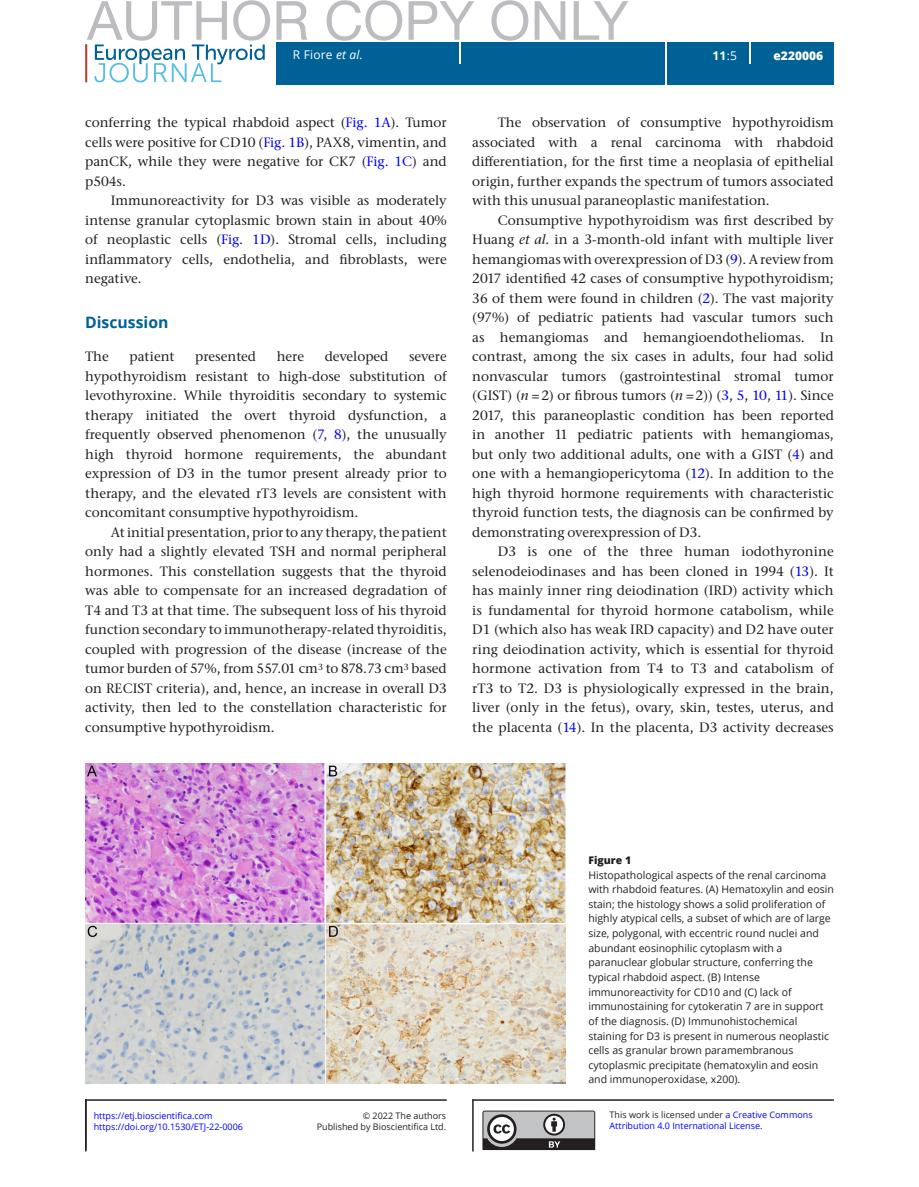
<style>
.page{position:relative;width:919px;height:1187px;background:#fff}
.page>*{position:absolute;margin:0;border:0;box-sizing:border-box;transform-origin:0 0}
.t1{font:54px "Helvetica Neue LT Pro";color:#bcbdc0}
.t2{font:700 15.75px "Open Sans";color:#006196}
.TXI{font:500 13.5px/19.5px "Stone Serif ITC Pro";color:#231f20;text-align:justify}
.TXT{font:500 13.5px/19.5px "Stone Serif ITC Pro";color:#231f20;text-align:justify}
.t3{font:12px "Open Sans";letter-spacing:.015em;color:#fff}
.t4{font:800 12px "Open Sans";color:#fff}
.t5{font:700 12px "Open Sans";color:#fff}
.FC{font:10.5px/14.7px "Open Sans";color:#231f20}
.FC-2{font:800 10.5px "Open Sans";color:#231f20}
.t6{font:9px/11.2px "Open Sans";color:#00f}
.t7{font:9px/11.2px "Open Sans";color:#231f20;text-align:right}
.s1{font-style:italic}
.s2{font-weight:400}
.s3{color:#00f}
.s4{color:#231f20}
</style>
<div class="page">
<div style="left:276px;top:42px;width:557px;height:43px;background:#006196"></div>
<svg style="left:94px;top:44px;width:171px;height:38px"></svg>
<hr style="left:85px;top:44px;width:2px;height:38px;background:#b7402f">
<svg style="left:459px;top:42px;width:1px;height:22px"></svg>
<hr style="left:665px;top:42px;width:1px;height:43px;background:#fff">
<svg style="left:749px;top:42px;width:1px;height:22px"></svg>
<img style="left:85px;top:763px;width:481px;height:320px">
<svg style="left:482px;top:1110px;width:113px;height:39px;background:#919091"></svg>
<hr style="left:85px;top:1099px;width:361px;height:1px;background:#231f20">
<hr style="left:85px;top:1099px;width:2px;height:52px;background:#231f20">
<hr style="left:472px;top:1099px;width:1px;height:52px;background:#231f20">
<hr style="left:472px;top:1099px;width:361px;height:1px;background:#231f20">
<h1 class="t1" style="left:87px;top:-13px;width:543px">AUTHOR COPY ONLY</h1>
<p class="t3" style="left:293px;top:47px;width:71px">R Fiore <span class="s1">et al.</span></p>
<p class="t5" style="left:712px;top:47px;width:26px">11<span class="s2">:5</span></p>
<p class="t4" style="left:773px;top:46px;width:51px">e220006</p>
<p class="TXT" style="left:85px;top:113px;width:363px">conferring the typical rhabdoid aspect (<span class="s3">Fig. 1A</span>). Tumor cells were positive for CD10 (<span class="s3">Fig. 1B</span>), PAX8, vimentin, and panCK, while they were negative for CK7 (<span class="s3">Fig. 1C</span>) and p504s.</p>
<p class="TXI" style="left:85px;top:191px;width:363px;text-indent:26px">Immunoreactivity for D3 was visible as moderately intense granular cytoplasmic brown stain in about 40% of neoplastic cells (<span class="s3">Fig. 1D</span>). Stromal cells, including inflammatory cells, endothelia, and fibroblasts, were negative.</p>
<h1 class="t2" style="left:85px;top:311px;width:85px">Discussion</h1>
<p class="TXT" style="left:85px;top:347px;width:25px">The</p>
<p class="TXT" style="left:129px;top:347px;width:47px">patient</p>
<p class="TXT" style="left:195px;top:347px;width:62px">presented</p>
<p class="TXT" style="left:277px;top:347px;width:29px">here</p>
<p class="TXT" style="left:325px;top:347px;width:65px">developed</p>
<p class="TXT" style="left:85px;top:347px;width:363px;text-indent:324px">severe hypothyroidism resistant to high-dose substitution of levothyroxine. While thyroiditis secondary to systemic therapy initiated the overt thyroid dysfunction, a frequently observed phenomenon (<span class="s3">7</span>, <span class="s3">8</span>), the unusually high thyroid hormone requirements, the abundant expression of D3 in the tumor present already prior to therapy, and the elevated rT3 levels are consistent with concomitant consumptive hypothyroidism.</p>
<p class="TXI" style="left:85px;top:522px;width:363px;text-indent:26px">At initial presentation, prior to any therapy, the patient only had a slightly elevated TSH and normal peripheral hormones. This constellation suggests that the thyroid was able to compensate for an increased degradation of T4 and T3 at that time. The subsequent loss of his thyroid function secondary to immunotherapy-related thyroiditis, coupled with progression of the disease (increase of the tumor burden of 57%, from 557.01 cm<sup>3</sup> to 878.73 cm<sup>3</sup> based on RECIST criteria), and, hence, an increase in overall D3 activity, then led to the constellation characteristic for consumptive hypothyroidism.</p>
<p class="TXI" style="left:472px;top:113px;width:363px;text-indent:26px">The observation of consumptive hypothyroidism associated with a renal carcinoma with rhabdoid differentiation, for the first time a neoplasia of epithelial origin, further expands the spectrum of tumors associated with this unusual paraneoplastic manifestation.</p>
<p class="TXI" style="left:472px;top:210px;width:363px;text-indent:26px">Consumptive hypothyroidism was first described by Huang <span class="s1">et al.</span> in a 3-month-old infant with multiple liver hemangiomas with overexpression of D3 (<span class="s3">9</span>). A review from 2017 identified 42 cases of consumptive hypothyroidism; 36 of them were found in children (<span class="s3">2</span>). The vast majority (97%) of pediatric patients had vascular tumors such as hemangiomas and hemangioendotheliomas. In contrast, among the six cases in adults, four had solid nonvascular tumors (gastrointestinal stromal tumor (GIST) (<span class="s1">n</span> =2) or fibrous tumors (<span class="s1">n</span> =2)) (<span class="s3">3</span>, <span class="s3">5</span>, <span class="s3">10</span>, <span class="s3">11</span>). Since 2017, this paraneoplastic condition has been reported in another 11 pediatric patients with hemangiomas, but only two additional adults, one with a GIST (<span class="s3">4</span>) and one with a hemangiopericytoma (<span class="s3">12</span>). In addition to the high thyroid hormone requirements with characteristic thyroid function tests, the diagnosis can be confirmed by demonstrating overexpression of D3.</p>
<p class="TXI" style="left:472px;top:542px;width:363px;text-indent:26px">D3 is one of the three human iodothyronine selenodeiodinases and has been cloned in 1994 (<span class="s3">13</span>). It has mainly inner ring deiodination (IRD) activity which is fundamental for thyroid hormone catabolism, while D1 (which also has weak IRD capacity) and D2 have outer ring deiodination activity, which is essential for thyroid hormone activation from T4 to T3 and catabolism of rT3 to T2. D3 is physiologically expressed in the brain, liver (only in the fetus), ovary, skin, testes, uterus, and the placenta (<span class="s3">14</span>). In the placenta, D3 activity decreases</p>
<p class="FC-2" style="left:588px;top:852px;width:44px">Figure 1</p>
<p class="FC" style="left:588px;top:867px;width:247px">Histopathological aspects of the renal carcinoma with rhabdoid features. (A) Hematoxylin and eosin stain; the histology shows a solid proliferation of highly atypical cells, a subset of which are of large size, polygonal, with eccentric round nuclei and abundant eosinophilic cytoplasm with a paranuclear globular structure, conferring the typical rhabdoid aspect. (B) Intense immunoreactivity for CD10 and (C) lack of immunostaining for cytokeratin 7 are in support of the diagnosis. (D) Immunohistochemical staining for D3 is present in numerous neoplastic cells as granular brown paramembranous cytoplasmic precipitate (hematoxylin and eosin and immunoperoxidase, x200).</p>
<p class="t6" style="left:94px;top:1109px;width:120px">https://etj.bioscientifica.com</p>
<p class="t7" style="left:317px;top:1109px;width:131px">© 2022 The authors<br>Published by Bioscientifica Ltd.</p>
<p class="t6" style="left:609px;top:1108px;width:204px"><span class="s4">This work is licensed under</span> a Creative Commons<br>Attribution 4.0 International License.</p>
<p class="t6" style="left:94px;top:1121px;width:151px">https://doi.org/10.1530/ETJ-22-0006</p>
</div>
